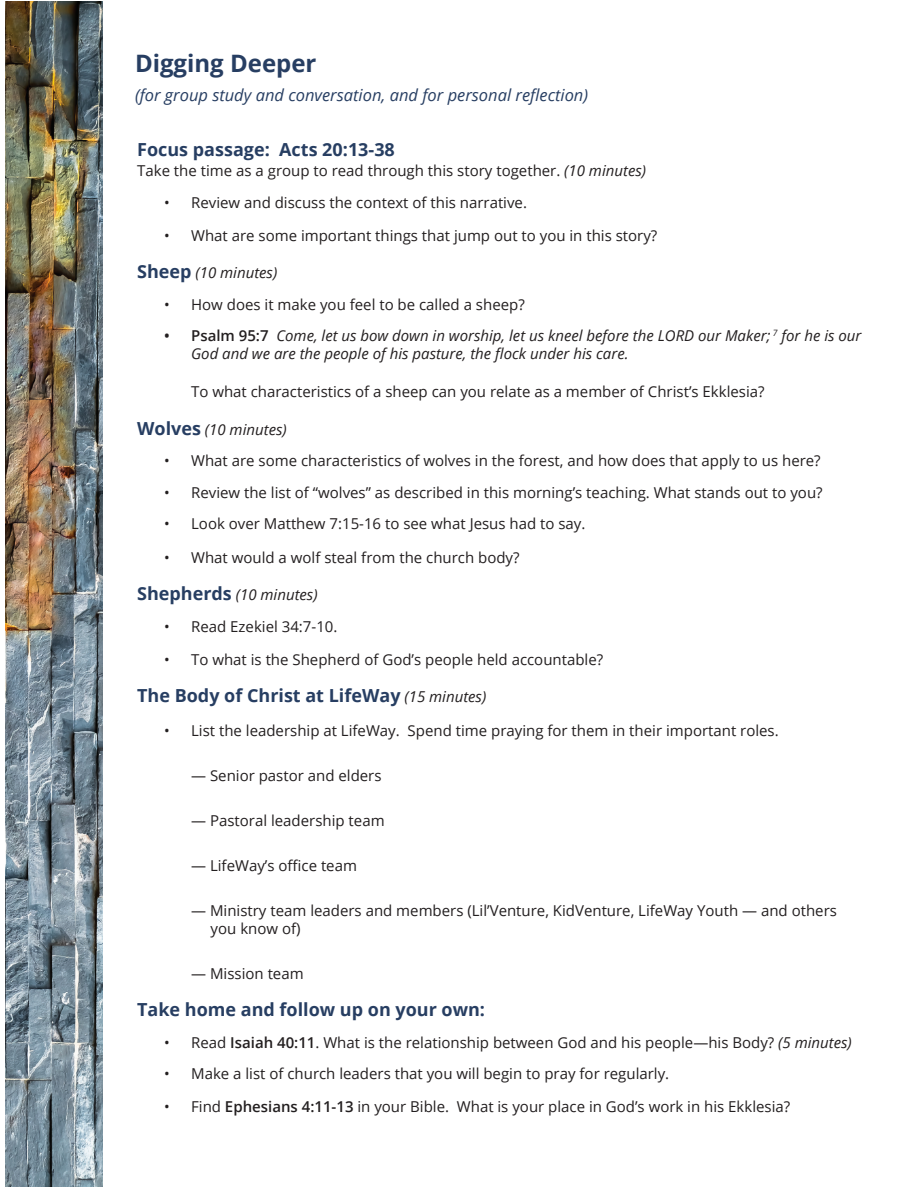
<style>
.page{position:relative;width:918px;height:1188px;background:#fff}
.page>*{position:absolute;margin:0;border:0;box-sizing:border-box;transform-origin:0 0}
.t1{font:700 24px "Open Sans";color:#273e62}
.t2{font:700 18px "Open Sans";color:#273e62}
.t3{font:italic 16.5px "Open Sans";color:#273e62}
.t4{font:15px/18px "Open Sans";color:#231f20}
.t5{font:italic 15px/18px "Open Sans";color:#231f20}
.s1{font-style:italic}
.s2{font-weight:700;font-style:normal;font-size:18px;color:#273e62}
.s3{font-weight:600;font-style:normal}
.s4{font-weight:400;font-style:italic;font-size:15px;color:#231f20}
.s5{font-weight:600}
</style>
<div class="page">
<img style="left:5px;top:1px;width:98px;height:1186px">
<h1 class="t1" style="left:135px;top:47px;width:183px">Digging Deeper</h1>
<p class="t3" style="left:135px;top:84px;width:455px">(for group study and conversation, and for personal reflection)</p>
<p class="t2" style="left:137px;top:137px;width:259px">Focus passage: Acts 20:13-38</p>
<p class="t4" style="left:137px;top:161px;width:510px">Take the time as a group to read through this story together. <span class="s1">(10 minutes)</span></p>
<p class="t4" style="left:164px;top:193px;width:364px">• Review and discuss the context of this narrative.</p>
<p class="t4" style="left:164px;top:226px;width:495px">• What are some important things that jump out to you in this story?</p>
<p class="t5" style="left:137px;top:264px;width:142px"><span class="s2">Sheep</span> (10 minutes)</p>
<p class="t4" style="left:164px;top:295px;width:362px">• How does it make you feel to be called a sheep?</p>
<p class="t5" style="left:191px;top:327px;width:672px;text-indent:-27px"><span class="s3">• Psalm 95:7</span> Come, let us bow down in worship, let us kneel before the LORD our Maker; <sup>7</sup> for he is our<br>God and we are the people of his pasture, the flock under his care.</p>
<p class="t4" style="left:191px;top:382px;width:575px">To what characteristics of a sheep can you relate as a member of Christ’s Ekklesia?</p>
<p class="t5" style="left:137px;top:420px;width:151px"><span class="s2">Wolves</span> (10 minutes)</p>
<p class="t4" style="left:164px;top:451px;width:658px">• What are some characteristics of wolves in the forest, and how does that apply to us here?</p>
<p class="t4" style="left:164px;top:483px;width:660px">• Review the list of “wolves” as described in this morning’s teaching. What stands out to you?</p>
<p class="t4" style="left:164px;top:514px;width:423px">• Look over Matthew 7:15-16 to see what Jesus had to say.</p>
<p class="t4" style="left:164px;top:548px;width:357px">• What would a wolf steal from the church body?</p>
<p class="t5" style="left:137px;top:585px;width:182px"><span class="s2">Shepherds</span> (10 minutes)</p>
<p class="t4" style="left:164px;top:617px;width:175px">• Read Ezekiel 34:7-10.</p>
<p class="t4" style="left:164px;top:650px;width:441px">• To what is the Shepherd of God’s people held accountable?</p>
<p class="t2" style="left:137px;top:683px;width:351px">The Body of Christ at LifeWay <span class="s4">(15 minutes)</span></p>
<p class="t4" style="left:164px;top:721px;width:616px">• List the leadership at LifeWay. Spend time praying for them in their important roles.</p>
<p class="t4" style="left:191px;top:766px;width:192px">— Senior pastor and elders</p>
<p class="t4" style="left:191px;top:811px;width:195px">— Pastoral leadership team</p>
<p class="t4" style="left:191px;top:856px;width:167px">— LifeWay’s office team</p>
<p class="t4" style="left:211px;top:901px;width:628px;text-indent:-20px">— Ministry team leaders and members (Lil’Venture, KidVenture, LifeWay Youth — and others you know of)</p>
<p class="t4" style="left:191px;top:964px;width:114px">— Mission team</p>
<p class="t2" style="left:137px;top:997px;width:349px">Take home and follow up on your own:</p>
<p class="t4" style="left:164px;top:1033px;width:689px">• Read <span class="s5">Isaiah 40:11</span>. What is the relationship between God and his people—his Body? <span class="s1">(5 minutes)</span></p>
<p class="t4" style="left:164px;top:1064px;width:507px">• Make a list of church leaders that you will begin to pray for regularly.</p>
<p class="t4" style="left:164px;top:1098px;width:628px">• Find <span class="s5">Ephesians 4:11-13</span> in your Bible. What is your place in God’s work in his Ekklesia?</p>
</div>
